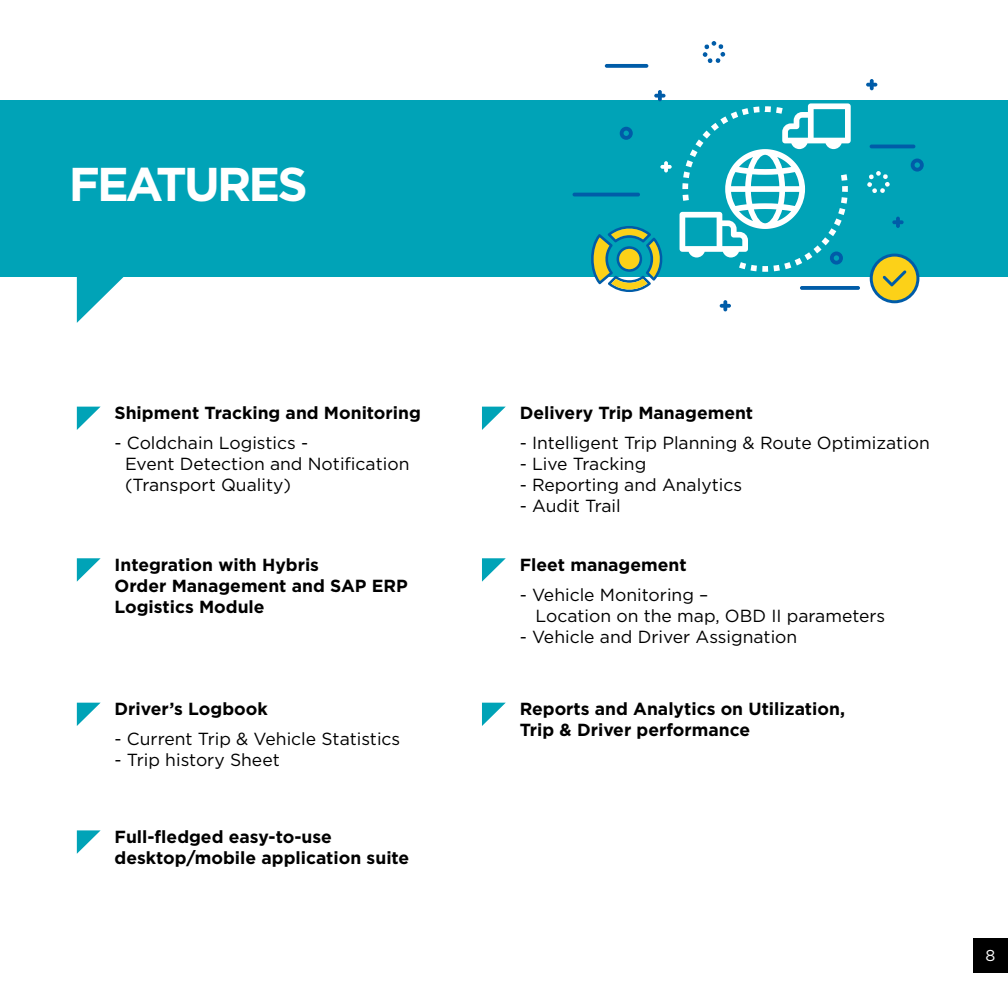
<style>
.page{position:relative;width:1008px;height:1008px;background:#fff}
.page>*{position:absolute;margin:0;border:0;box-sizing:border-box;transform-origin:0 0}
.t1{font:700 47.43px "Gotham";letter-spacing:-.06em;color:#fff}
.t2{font:17.5px/21px "Gotham";color:#000}
.t3{font:700 17.5px/21px "Gotham";color:#000}
.t4{font:15.75px "Gotham";color:#fff}
</style>
<div class="page">
<div style="left:0;top:100px;width:1008px;height:176px;background:#00a3b7"></div>
<svg style="left:77px;top:276px;width:58px;height:47px"></svg>
<svg style="left:77px;top:407px;width:23px;height:23px"></svg>
<svg style="left:482px;top:407px;width:24px;height:23px"></svg>
<svg style="left:77px;top:558px;width:24px;height:24px"></svg>
<svg style="left:482px;top:558px;width:24px;height:24px"></svg>
<svg style="left:77px;top:703px;width:23px;height:23px"></svg>
<svg style="left:482px;top:703px;width:24px;height:23px"></svg>
<svg style="left:77px;top:830px;width:24px;height:24px"></svg>
<svg style="left:870px;top:254px;width:49px;height:49px"></svg>
<hr style="left:870px;top:145px;width:45px;height:3px;background:#005ca8;border-radius:2px">
<svg style="left:605px;top:64px;width:43px;height:4px"></svg>
<hr style="left:573px;top:193px;width:67px;height:3px;background:#005ca8;border-radius:2px">
<svg style="left:800px;top:286px;width:60px;height:4px"></svg>
<svg style="left:660px;top:165px;width:12px;height:4px"></svg>
<svg style="left:664px;top:161px;width:4px;height:11px"></svg>
<svg style="left:654px;top:94px;width:12px;height:4px"></svg>
<svg style="left:658px;top:90px;width:4px;height:11px"></svg>
<svg style="left:866px;top:83px;width:11px;height:4px"></svg>
<svg style="left:870px;top:79px;width:4px;height:11px"></svg>
<svg style="left:892px;top:220px;width:12px;height:4px"></svg>
<hr style="left:896px;top:217px;width:4px;height:11px;background:#005ca8;border-radius:2px">
<svg style="left:720px;top:304px;width:11px;height:4px"></svg>
<svg style="left:723px;top:300px;width:4px;height:11px"></svg>
<svg style="left:620px;top:127px;width:13px;height:13px"></svg>
<svg style="left:911px;top:159px;width:13px;height:13px"></svg>
<svg style="left:867px;top:171px;width:23px;height:22px"></svg>
<svg style="left:703px;top:41px;width:22px;height:22px"></svg>
<svg style="left:588px;top:226px;width:77px;height:66px"></svg>
<svg style="left:680px;top:103px;width:171px;height:169px"></svg>
<div style="left:973px;top:938px;width:35px;height:35px;background:#000"></div>
<h1 class="t1" style="left:69px;top:153px;width:240px">FEATURES</h1>
<p class="t3" style="left:115px;top:403px;width:308px">Shipment Tracking and Monitoring</p>
<p class="t3" style="left:520px;top:403px;width:235px">Delivery Trip Management</p>
<p class="t2" style="left:125px;top:432px;width:286px;text-indent:-10px">- Coldchain Logistics -<br>Event Detection and Notification (Transport Quality)</p>
<p class="t2" style="left:520px;top:432px;width:412px">- Intelligent Trip Planning &amp; Route Optimization</p>
<p class="t2" style="left:520px;top:453px;width:128px">- Live Tracking</p>
<p class="t2" style="left:520px;top:474px;width:224px">- Reporting and Analytics</p>
<p class="t2" style="left:520px;top:495px;width:103px">- Audit Trail</p>
<p class="t3" style="left:115px;top:554px;width:295px">Integration with Hybris<br>Order Management and SAP ERP<br>Logistics Module</p>
<p class="t3" style="left:520px;top:554px;width:169px">Fleet management</p>
<p class="t2" style="left:535px;top:584px;width:351px;text-indent:-16px">- Vehicle Monitoring –<br>Location on the map, OBD II parameters</p>
<p class="t2" style="left:520px;top:626px;width:279px">- Vehicle and Driver Assignation</p>
<p class="t3" style="left:115px;top:699px;width:155px">Driver’s Logbook</p>
<p class="t3" style="left:520px;top:699px;width:327px">Reports and Analytics on Utilization,<br>Trip &amp; Driver performance</p>
<p class="t2" style="left:115px;top:728px;width:287px">- Current Trip &amp; Vehicle Statistics</p>
<p class="t2" style="left:115px;top:749px;width:167px">- Trip history Sheet</p>
<p class="t3" style="left:115px;top:826px;width:296px">Full-fledged easy-to-use desktop/mobile application suite</p>
<p class="t4" style="left:986px;top:945px;width:11px">8</p>
</div>
